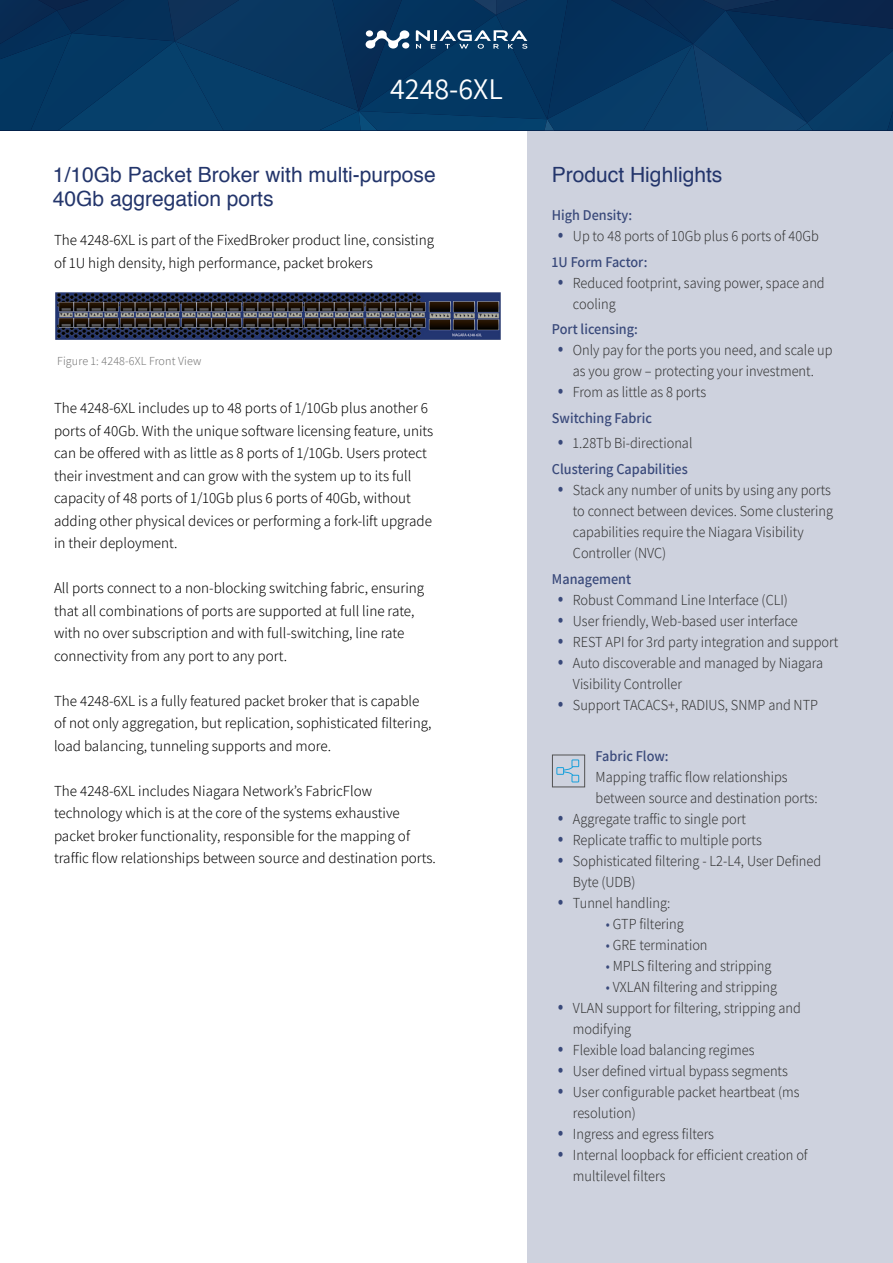
<style>
.page{position:relative;width:893px;height:1263px;background:#fff}
.page>*{position:absolute;margin:0;border:0;box-sizing:border-box;transform-origin:0 0}
.t1{font:30px "Assistant";color:#fff}
.t2{font:21px/24px "Helvetica";color:#23356b}
.t3{font:300 15px/21px "Assistant";color:#333;scale:.95 1}
.t4{font:300 15px/22.5px "Assistant";color:#000}
.t5{font:600 15px/25.5px "Assistant";color:#39497a;text-align:center;scale:.95 1}
.t6{font:300 12px "Assistant";letter-spacing:.01em;color:#757575}
.s1{font-size:21px;color:#39497a}
.s2{font-weight:600;color:#39497a}
.s3{font-weight:300;font-size:21px}
.s4{font-weight:300;color:#333}
</style>
<div class="page">
<div style="left:527px;top:0;width:366px;height:1263px;background:#ced2de"></div>
<svg style="left:0;top:0;width:893px;height:131px;background:#083761"></svg>
<div style="left:402px;top:42px;width:7px;height:7px;background:#fff;border-radius:50%"></div>
<img style="left:55px;top:292px;width:446px;height:48px">
<div style="left:552px;top:754px;width:33px;height:33px;border:1px solid #525252"></div>
<div style="left:556px;top:767px;width:8px;height:8px;border:1px solid #18a0db"></div>
<div style="left:571px;top:759px;width:8px;height:8px;border:1px solid #18a0db"></div>
<div style="left:571px;top:775px;width:8px;height:7px;border:1px solid #18a0db"></div>
<svg style="left:562px;top:765px;width:12px;height:12px"></svg>
<h1 class="t1" style="left:390px;top:68px;width:114px">4248-6XL</h1>
<h2 class="t2" style="left:53px;top:163px;width:384px">1/10Gb Packet Broker with multi-purpose<br>40Gb aggregation ports</h2>
<p class="t4" style="left:54px;top:228px;width:382px">The 4248-6XL is part of the FixedBroker product line, consisting of 1U high density, high performance, packet brokers</p>
<p class="t6" style="left:57px;top:352px;width:146px">Figure 1: 4248-6XL Front View</p>
<p class="t4" style="left:54px;top:396px;width:381px">The 4248-6XL includes up to 48 ports of 1/10Gb plus another 6 ports of 40Gb. With the unique software licensing feature, units can be offered with as little as 8 ports of 1/10Gb. Users protect their investment and can grow with the system up to its full capacity of 48 ports of 1/10Gb plus 6 ports of 40Gb, without adding other physical devices or performing a fork-lift upgrade in their deployment.</p>
<p class="t4" style="left:54px;top:576px;width:372px">All ports connect to a non-blocking switching fabric, ensuring that all combinations of ports are supported at full line rate, with no over subscription and with full-switching, line rate connectivity from any port to any port.</p>
<p class="t4" style="left:54px;top:689px;width:379px">The 4248-6XL is a fully featured packet broker that is capable of not only aggregation, but replication, sophisticated filtering, load balancing, tunneling supports and more.</p>
<p class="t4" style="left:54px;top:779px;width:383px">The 4248-6XL includes Niagara Network’s FabricFlow technology which is at the core of the systems exhaustive packet broker functionality, responsible for the mapping of traffic flow relationships between source and destination ports.</p>
<h2 class="t2" style="left:552px;top:163px;width:172px">Product Highlights</h2>
<p class="t5" style="left:552px;top:202px;width:86px">High Density:</p>
<p class="t3" style="left:552px;top:223px;width:282px;line-height:25.5px;text-indent:6px"><span class="s1">•</span> Up to 48 ports of 10Gb plus 6 ports of 40Gb<br><span class="s2">1U Form Factor:</span></p>
<p class="t3" style="left:573px;top:272px;width:267px;text-indent:-15px"><span class="s1">•</span> Reduced footprint, saving power, space and cooling</p>
<p class="t5" style="left:552px;top:316px;width:92px">Port licensing:</p>
<p class="t3" style="left:558px;top:339px;width:291px;text-align:center"><span class="s1">•</span> Only pay for the ports you need, and scale up as you grow – protecting your investment.</p>
<p class="t3" style="left:552px;top:379px;width:164px;line-height:25.5px;text-indent:6px"><span class="s1">•</span> From as little as 8 ports<br><span class="s2">Switching Fabric</span></p>
<p class="t5" style="left:552px;top:430px;width:149px"><span class="s3">•</span> <span class="s4">1.28Tb Bi-directional<br></span>Clustering Capabilities</p>
<p class="t3" style="left:573px;top:479px;width:275px;text-indent:-15px"><span class="s1">•</span> Stack any number of units by using any ports to connect between devices. Some clustering capabilities require the Niagara Visibility Controller (NVC)</p>
<p class="t5" style="left:552px;top:565px;width:85px">Management</p>
<p class="t3" style="left:558px;top:588px;width:244px"><span class="s1">•</span> Robust Command Line Interface (CLI)</p>
<p class="t3" style="left:558px;top:609px;width:254px"><span class="s1">•</span> User friendly, Web-based user interface</p>
<p class="t3" style="left:558px;top:630px;width:296px"><span class="s1">•</span> REST API for 3rd party integration and support</p>
<p class="t3" style="left:573px;top:651px;width:265px;text-indent:-15px"><span class="s1">•</span> Auto discoverable and managed by Niagara<br>Visibility Controller</p>
<p class="t3" style="left:558px;top:693px;width:275px"><span class="s1">•</span> Support TACACS+, RADIUS, SNMP and NTP</p>
<p class="t5" style="left:596px;top:742px;width:78px">Fabric Flow:</p>
<p class="t3" style="left:596px;top:765px;width:235px">Mapping traffic flow relationships between source and destination ports:</p>
<p class="t3" style="left:558px;top:807px;width:199px"><span class="s1">•</span> Aggregate traffic to single port</p>
<p class="t3" style="left:558px;top:828px;width:216px"><span class="s1">•</span> Replicate traffic to multiple ports</p>
<p class="t3" style="left:573px;top:849px;width:263px;text-indent:-15px"><span class="s1">•</span> Sophisticated filtering - L2-L4, User Defined<br>Byte (UDB)</p>
<p class="t3" style="left:613px;top:891px;width:174px;text-indent:-55px"><span class="s1">•</span> Tunnel handling:<br>GTP filtering<br>GRE termination<br>MPLS filtering and stripping<br>VXLAN filtering and stripping</p>
<p class="t3" style="left:573px;top:996px;width:241px;text-indent:-15px"><span class="s1">•</span> VLAN support for filtering, stripping and modifying</p>
<p class="t3" style="left:558px;top:1038px;width:208px"><span class="s1">•</span> Flexible load balancing regimes</p>
<p class="t3" style="left:558px;top:1059px;width:244px"><span class="s1">•</span> User defined virtual bypass segments</p>
<p class="t3" style="left:573px;top:1080px;width:240px;text-indent:-15px"><span class="s1">•</span> User configurable packet heartbeat (ms resolution)</p>
<p class="t3" style="left:558px;top:1122px;width:166px"><span class="s1">•</span> Ingress and egress filters</p>
<p class="t3" style="left:573px;top:1143px;width:249px;text-indent:-15px"><span class="s1">•</span> Internal loopback for efficient creation of multilevel filters</p>
</div>
